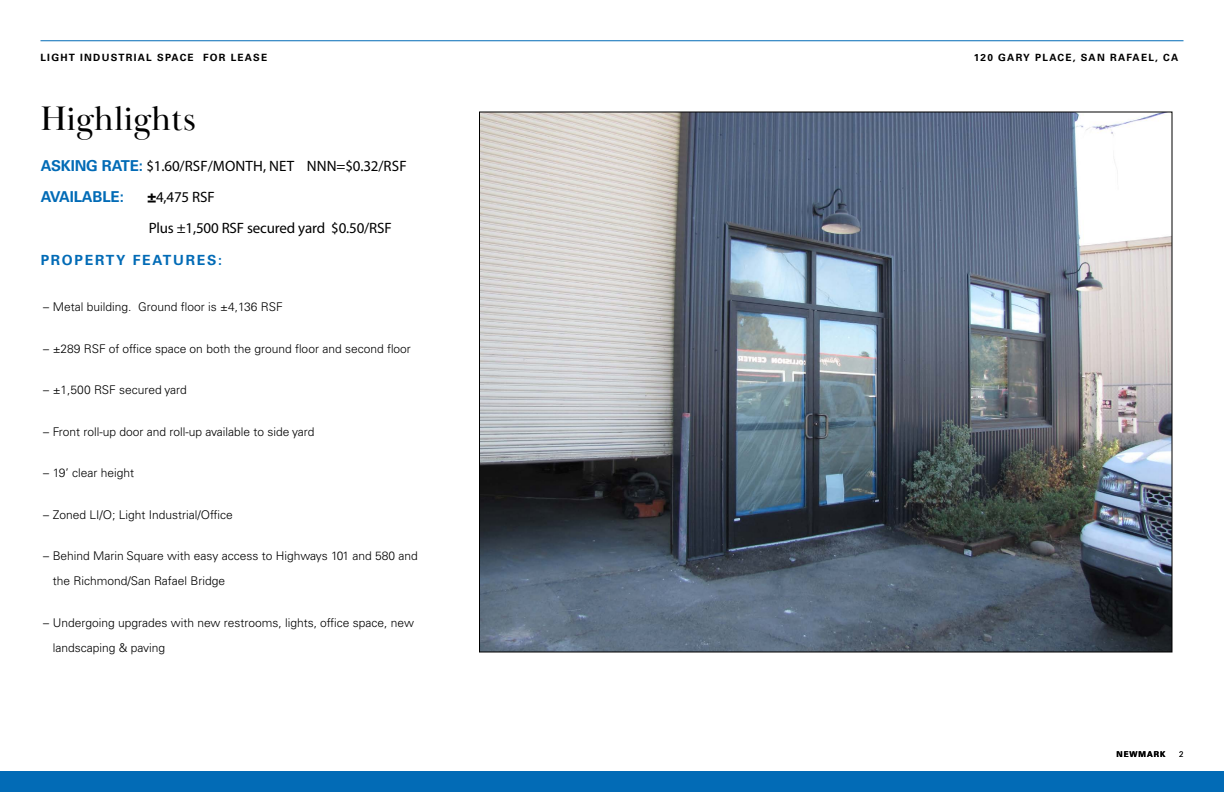
<style>
.page{position:relative;width:1224px;height:792px;background:#fff}
.page>*{position:absolute;margin:0;border:0;box-sizing:border-box;transform-origin:0 0}
.H_35_pt_-_Baskerville_Headline_Intro{font:35px "Baskerville Display PT";color:#000}
.Intro_21_pt{font:15px "Myriad Pro";letter-spacing:.01em;color:#000}
.Intro_21_pt-2{font:15px "Myriad Pro";letter-spacing:-.01em;color:#000}
.Intro_21_pt-3{font:700 15px "Univers LT Pro 65";letter-spacing:-.01em;color:#026bb6}
.H_10_20{font:700 14px "Univers LT Pro 65";letter-spacing:.125em;color:#026bb6}
.t1{font:300 12px/25px "Univers LT Pro 45";color:#000}
.Section_Header{font:700 10px "Univers LT Pro 65";letter-spacing:.125em;color:#000}
.t2{font:700 8px "Univers LT Pro 65";letter-spacing:.125em;color:#000}
.t3{font:300 8px "Univers LT Pro 45";color:#000}
.s1{font-family:"Univers LT Pro 65";font-weight:700;color:#026bb6}
.s2{font-family:"Univers LT Pro 65";font-weight:700}
</style>
<div class="page">
<hr style="left:40px;top:41px;width:1144px;height:1px;background:#026bb6">
<div style="left:0;top:772px;width:1224px;height:20px;background:#026bb6"></div>
<img style="left:481px;top:114px;width:689px;height:536px">
<p class="Section_Header" style="left:40px;top:51px;width:228px">LIGHT INDUSTRIAL SPACE FOR LEASE</p>
<p class="Section_Header" style="left:974px;top:51px;width:206px">120 GARY PLACE, SAN RAFAEL, CA</p>
<p class="H_35_pt_-_Baskerville_Headline_Intro" style="left:40px;top:98px;width:157px">Highlights</p>
<p class="Intro_21_pt" style="left:41px;top:157px;width:368px"><span class="s1">ASKING RATE:</span> $1.60/RSF/MONTH, NET NNN=$0.32/RSF</p>
<p class="Intro_21_pt-3" style="left:41px;top:186px;width:85px">AVAILABLE:</p>
<p class="Intro_21_pt-2" style="left:147px;top:188px;width:69px"><span class="s2">±</span>4,475 RSF</p>
<p class="Intro_21_pt-2" style="left:149px;top:219px;width:245px">Plus ±1,500 RSF secured yard $0.50/RSF</p>
<p class="H_10_20" style="left:41px;top:250px;width:183px">PROPERTY FEATURES:</p>
<p class="t1" style="left:43px;top:294px;width:241px">– Metal building. Ground floor is ±4,136 RSF</p>
<p class="t1" style="left:43px;top:336px;width:369px">– ±289 RSF of office space on both the ground floor and second floor</p>
<p class="t1" style="left:43px;top:377px;width:145px">– ±1,500 RSF secured yard</p>
<p class="t1" style="left:43px;top:419px;width:273px">– Front roll-up door and roll-up available to side yard</p>
<p class="t1" style="left:43px;top:460px;width:93px">– 19’ clear height</p>
<p class="t1" style="left:43px;top:502px;width:191px">– Zoned LI/O; Light Industrial/Office</p>
<p class="t1" style="left:53px;top:543px;width:367px;text-indent:-10px">– Behind Marin Square with easy access to Highways 101 and 580 and the Richmond/San Rafael Bridge</p>
<p class="t1" style="left:53px;top:610px;width:363px;text-indent:-10px">– Undergoing upgrades with new restrooms, lights, office space, new landscaping &amp; paving</p>
<p class="t2" style="left:1116px;top:749px;width:51px">NEWMARK</p>
<p class="t3" style="left:1179px;top:749px;width:6px">2</p>
</div>
